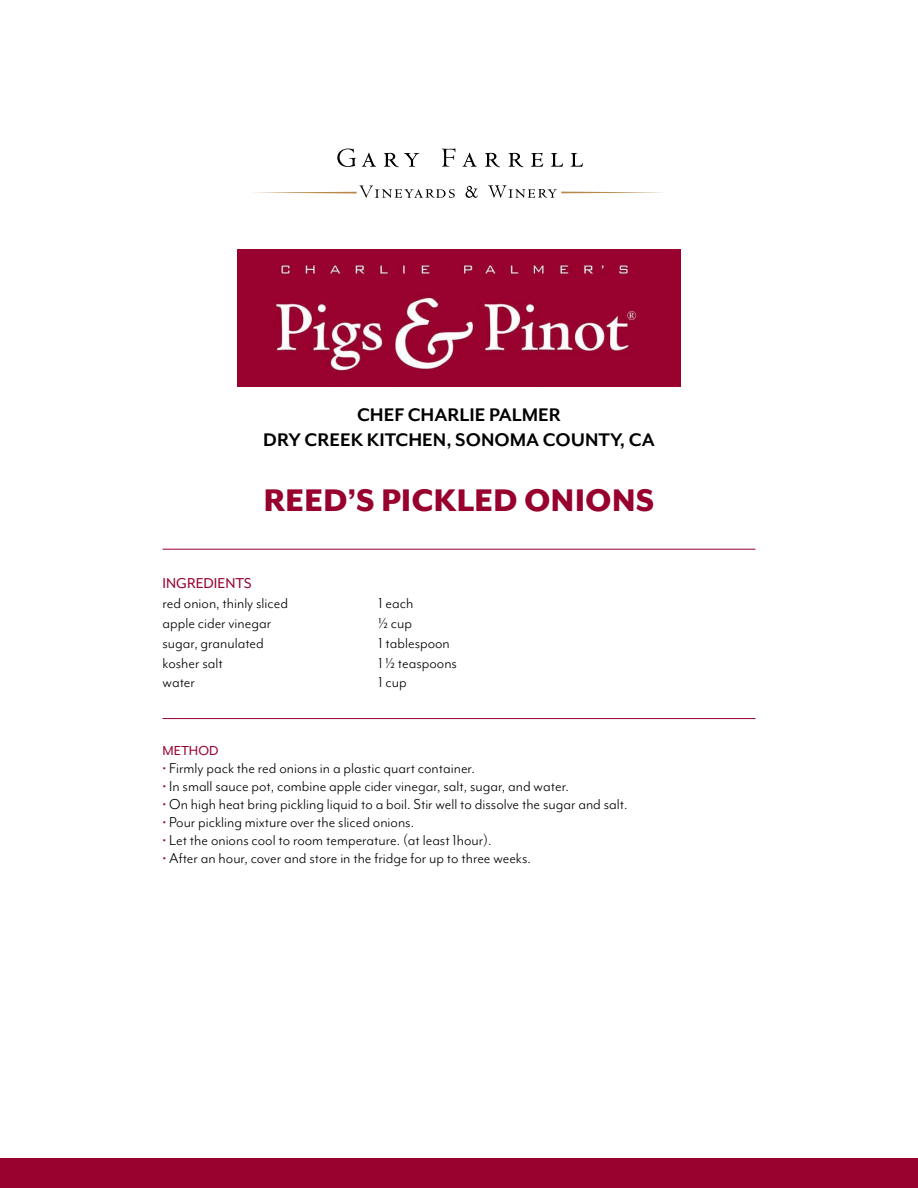
<style>
.page{position:relative;width:918px;height:1188px;background:#fff}
.page>*{position:absolute;margin:0;border:0;box-sizing:border-box;transform-origin:0 0}
.t1{font:800 36px "Mr Eaves Mod OT";color:#98012e}
.t2{font:700 21px/25.2px "Mr Eaves Mod OT";color:#000;text-align:center}
.t3{font:16.5px "Mr Eaves Mod OT";color:#000}
.t4{font:16.5px "Mr Eaves Mod OT";color:#98012e}
.t5{font:15px "Mr Eaves Mod OT";color:#98012e}
.s1{color:#98012e}
</style>
<div class="page">
<img style="left:237px;top:250px;width:444px;height:136px">
<svg style="left:337px;top:149px;width:19px;height:18px"></svg>
<svg style="left:362px;top:153px;width:14px;height:14px"></svg>
<svg style="left:384px;top:153px;width:35px;height:14px"></svg>
<svg style="left:442px;top:149px;width:13px;height:18px"></svg>
<svg style="left:462px;top:153px;width:15px;height:14px"></svg>
<svg style="left:485px;top:153px;width:15px;height:14px"></svg>
<svg style="left:509px;top:153px;width:14px;height:14px"></svg>
<svg style="left:531px;top:153px;width:12px;height:14px"></svg>
<svg style="left:551px;top:153px;width:12px;height:14px"></svg>
<svg style="left:571px;top:153px;width:12px;height:14px"></svg>
<svg style="left:254px;top:186px;width:201px;height:12px"></svg>
<svg style="left:465px;top:186px;width:13px;height:12px"></svg>
<svg style="left:488px;top:185px;width:176px;height:13px"></svg>
<div style="left:0;top:1159px;width:918px;height:29px;background:#98012e"></div>
<hr style="left:163px;top:718px;width:592px;height:1px;background:#98012e">
<hr style="left:163px;top:549px;width:592px;height:1px;background:#98012e">
<p class="t2" style="left:263px;top:402px;width:393px">CHEF CHARLIE PALMER<br>DRY CREEK KITCHEN, SONOMA COUNTY, CA</p>
<h1 class="t1" style="left:264px;top:480px;width:392px">REED’S PICKLED ONIONS</h1>
<p class="t4" style="left:163px;top:575px;width:91px">INGREDIENTS</p>
<p class="t3" style="left:163px;top:594px;width:127px">red onion, thinly sliced</p>
<p class="t3" style="left:379px;top:594px;width:36px">1 each</p>
<p class="t3" style="left:163px;top:614px;width:110px">apple cider vinegar</p>
<p class="t3" style="left:379px;top:614px;width:35px">½ cup</p>
<p class="t3" style="left:163px;top:634px;width:103px">sugar, granulated</p>
<p class="t3" style="left:379px;top:634px;width:73px">1 tablespoon</p>
<p class="t3" style="left:163px;top:654px;width:62px">kosher salt</p>
<p class="t3" style="left:379px;top:654px;width:80px">1 ½ teaspoons</p>
<p class="t3" style="left:163px;top:674px;width:34px">water</p>
<p class="t3" style="left:379px;top:674px;width:30px">1 cup</p>
<p class="t5" style="left:163px;top:742px;width:57px">METHOD</p>
<p class="t3" style="left:163px;top:759px;width:314px"><span class="s1">•</span> Firmly pack the red onions in a plastic quart container.</p>
<p class="t3" style="left:163px;top:777px;width:408px"><span class="s1">•</span> In small sauce pot, combine apple cider vinegar, salt, sugar, and water.</p>
<p class="t3" style="left:163px;top:795px;width:467px"><span class="s1">•</span> On high heat bring pickling liquid to a boil. Stir well to dissolve the sugar and salt.</p>
<p class="t3" style="left:163px;top:813px;width:253px"><span class="s1">•</span> Pour pickling mixture over the sliced onions.</p>
<p class="t3" style="left:163px;top:831px;width:331px"><span class="s1">•</span> Let the onions cool to room temperature. (at least 1hour).</p>
<p class="t3" style="left:163px;top:849px;width:370px"><span class="s1">•</span> After an hour, cover and store in the fridge for up to three weeks.</p>
</div>
